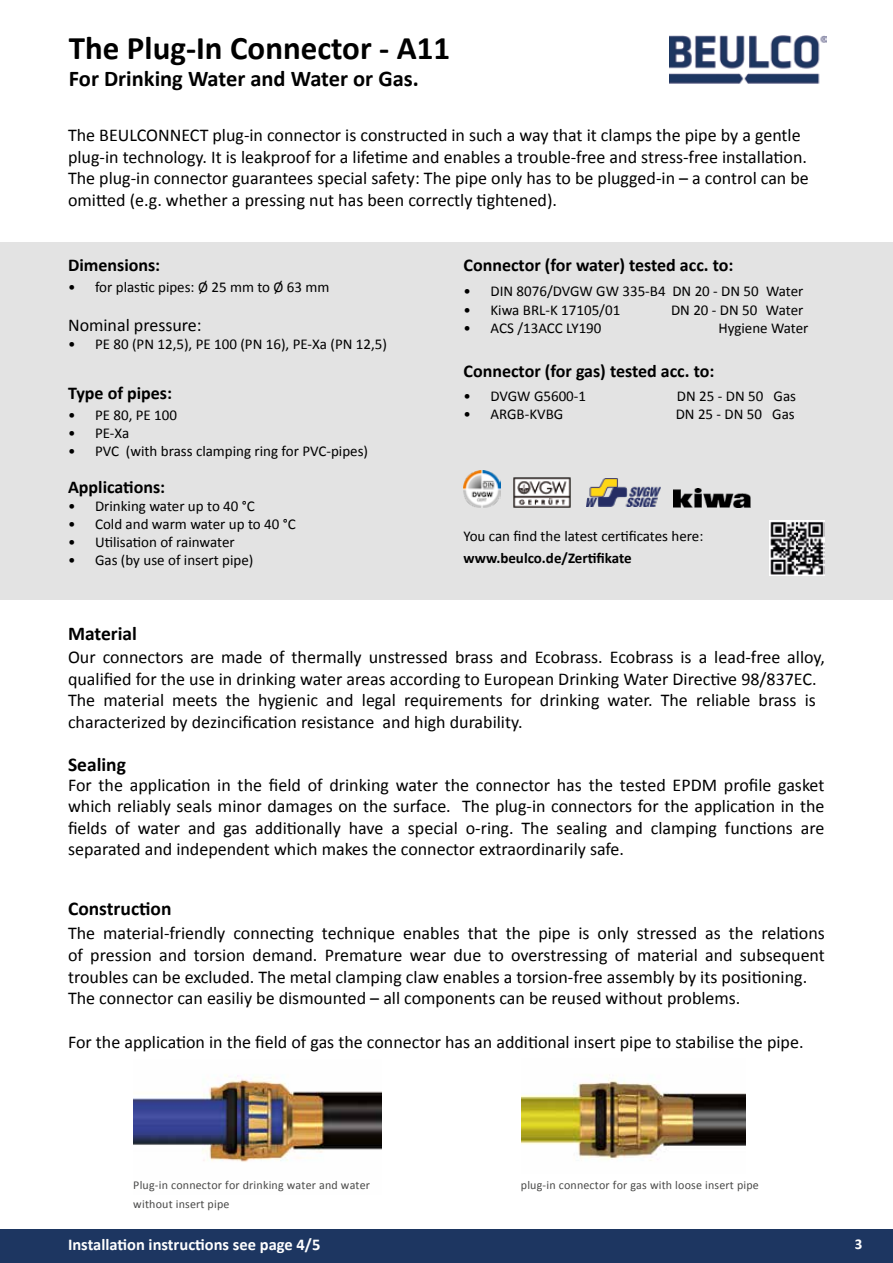
<style>
.page{position:relative;width:893px;height:1263px;background:#fff}
.page>*{position:absolute;margin:0;border:0;box-sizing:border-box;transform-origin:0 0}
.t1{font:700 33px "Calibri";color:#000}
.t2{font:700 22.5px "Calibri";color:#000}
.t3{font:700 19.5px "Calibri";color:#000}
.t4{font:18px/21.6px "Calibri";color:#000}
.t5{font:700 18px "Calibri";color:#000}
.t6{font:700 16.5px "Calibri";color:#fff}
.t7{font:15px "Calibri";color:#000}
.t8{font:700 15px "Calibri";color:#000}
.t9{font:700 15px "Calibri";color:#fff}
.t10{font:12px/18.6px "Calibri";letter-spacing:.015em;color:#4a4a49}
</style>
<div class="page">
<div style="left:0;top:1229px;width:893px;height:34px;background:#1d3661"></div>
<img style="left:670px;top:35px;width:157px;height:49px">
<hr style="left:0;top:0;width:1px;height:1263px;background:#1d3661">
<div style="left:0;top:242px;width:893px;height:358px;background:#e3e3e3"></div>
<img style="left:133px;top:1074px;width:248px;height:88px">
<img style="left:770px;top:520px;width:55px;height:55px">
<img style="left:522px;top:1079px;width:223px;height:82px">
<img style="left:463px;top:471px;width:37px;height:37px">
<img style="left:513px;top:478px;width:57px;height:29px">
<img style="left:587px;top:478px;width:73px;height:28px">
<img style="left:673px;top:488px;width:77px;height:20px">
<h1 class="t1" style="left:69px;top:27px;width:383px">The Plug-In Connector - A11</h1>
<p class="t2" style="left:69px;top:64px;width:351px">For Drinking Water and Water or Gas.</p>
<p class="t4" style="left:68px;top:124px;width:742px">The BEULCONNECT plug-in connector is constructed in such a way that it clamps the pipe by a gentle plug-in technology. It is leakproof for a lifetime and enables a trouble-free and stress-free installation.<br>The plug-in connector guarantees special safety: The pipe only has to be plugged-in – a control can be omitted (e.g. whether a pressing nut has been correctly tightened).</p>
<p class="t5" style="left:68px;top:253px;width:94px">Dimensions:</p>
<p class="t7" style="left:68px;top:277px;width:263px">• for plastic pipes: Ø 25 mm to Ø 63 mm</p>
<p class="t4" style="left:68px;top:314px;width:135px">Nominal pressure:</p>
<p class="t7" style="left:68px;top:334px;width:320px">• PE 80 (PN 12,5), PE 100 (PN 16), PE-Xa (PN 12,5)</p>
<p class="t5" style="left:68px;top:382px;width:106px">Type of pipes:</p>
<p class="t7" style="left:68px;top:406px;width:111px">• PE 80, PE 100</p>
<p class="t7" style="left:68px;top:424px;width:63px">• PE-Xa</p>
<p class="t7" style="left:68px;top:442px;width:302px">• PVC (with brass clamping ring for PVC-pipes)</p>
<p class="t5" style="left:68px;top:475px;width:99px">Applications:</p>
<p class="t7" style="left:68px;top:496px;width:188px">• Drinking water up to 40 °C</p>
<p class="t7" style="left:68px;top:514px;width:229px">• Cold and warm water up to 40 °C</p>
<p class="t7" style="left:68px;top:532px;width:168px">• Utilisation of rainwater</p>
<p class="t7" style="left:68px;top:550px;width:187px">• Gas (by use of insert pipe)</p>
<p class="t3" style="left:68px;top:621px;width:70px">Material</p>
<p class="t5" style="left:463px;top:253px;width:272px">Connector (for water) tested acc. to:</p>
<p class="t7" style="left:463px;top:282px;width:341px">• DIN 8076/DVGW GW 335-B4 DN 20 - DN 50 Water</p>
<p class="t7" style="left:463px;top:300px;width:158px">• Kiwa BRL-K 17105/01</p>
<p class="t7" style="left:671px;top:300px;width:134px">DN 20 - DN 50 Water</p>
<p class="t7" style="left:463px;top:318px;width:140px">• ACS /13ACC LY190</p>
<p class="t7" style="left:718px;top:318px;width:92px">Hygiene Water</p>
<p class="t5" style="left:463px;top:359px;width:252px">Connector (for gas) tested acc. to:</p>
<p class="t7" style="left:463px;top:386px;width:124px">• DVGW G5600-1</p>
<p class="t7" style="left:677px;top:386px;width:121px">DN 25 - DN 50 Gas</p>
<p class="t7" style="left:463px;top:404px;width:101px">• ARGB-KVBG</p>
<p class="t7" style="left:676px;top:404px;width:121px">DN 25 - DN 50 Gas</p>
<p class="t7" style="left:463px;top:527px;width:241px">You can find the latest certificates here:</p>
<p class="t8" style="left:463px;top:548px;width:170px">www.beulco.de/Zertifikate</p>
<p class="t4" style="left:68px;top:646px;width:758px">Our connectors are made of thermally unstressed brass and Ecobrass. Ecobrass is a lead-free alloy, qualified for the use in drinking water areas according to European Drinking Water Directive 98/837EC.<br>The material meets the hygienic and legal requirements for drinking water. The reliable brass is characterized by dezincification resistance and high durability.</p>
<p class="t3" style="left:68px;top:752px;width:59px">Sealing</p>
<p class="t4" style="left:68px;top:774px;width:758px;text-align:justify">For the application in the field of drinking water the connector has the tested EPDM profile gasket which reliably seals minor damages on the surface. The plug-in connectors for the application in the fields of water and gas additionally have a special o-ring. The sealing and clamping functions are separated and independent which makes the connector extraordinarily safe.</p>
<p class="t3" style="left:68px;top:896px;width:105px">Construction</p>
<p class="t4" style="left:68px;top:923px;width:758px">The material-friendly connecting technique enables that the pipe is only stressed as the relations of pression and torsion demand. Premature wear due to overstressing of material and subsequent troubles can be excluded. The metal clamping claw enables a torsion-free assembly by its positioning.<br>The connector can easiliy be dismounted – all components can be reused without problems.</p>
<p class="t4" style="left:68px;top:1031px;width:737px">For the application in the field of gas the connector has an additional insert pipe to stabilise the pipe.</p>
<p class="t10" style="left:133px;top:1176px;width:238px">Plug-in connector for drinking water and water without insert pipe</p>
<p class="t10" style="left:521px;top:1176px;width:239px">plug-in connector for gas with loose insert pipe</p>
<p class="t6" style="left:68px;top:1234px;width:254px">Installation instructions see page 4/5</p>
<p class="t9" style="left:855px;top:1234px;width:9px">3</p>
</div>
